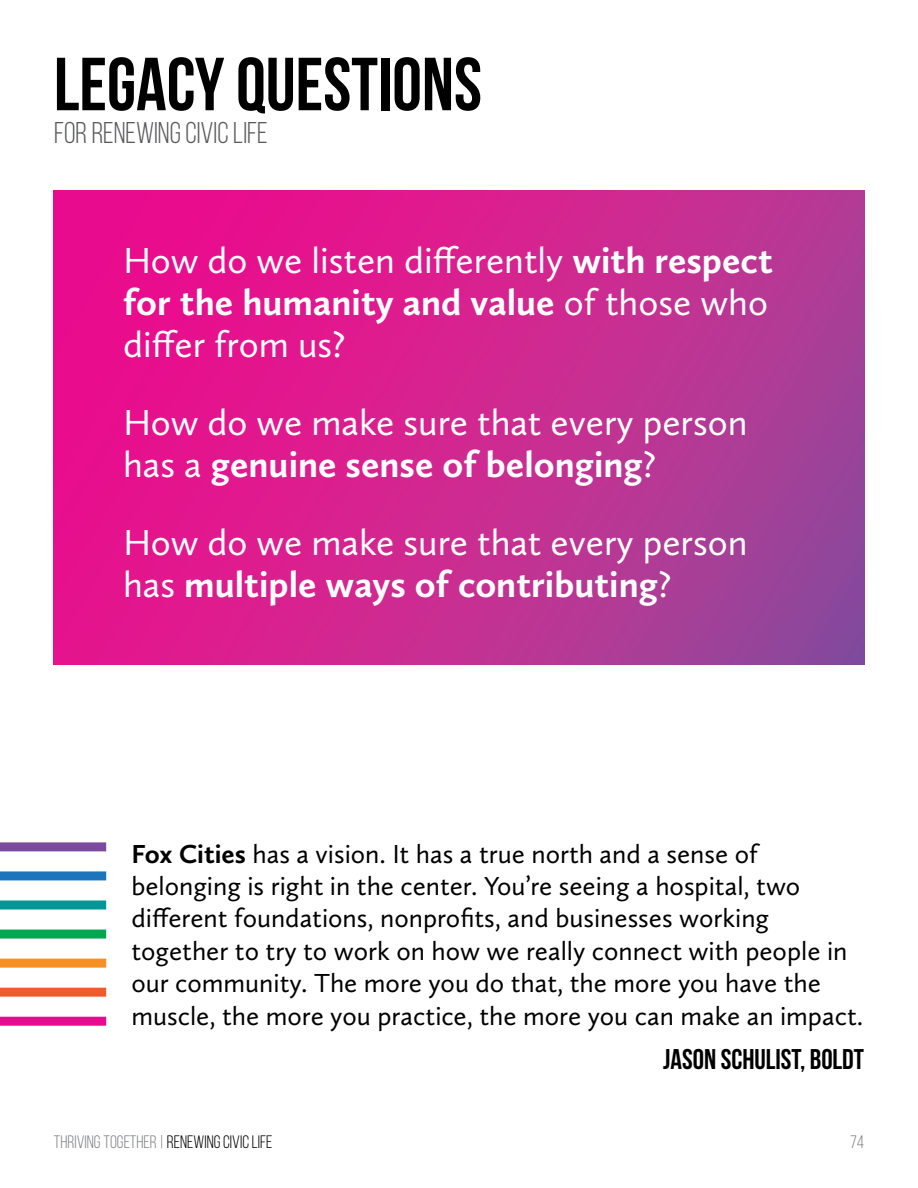
<style>
.page{position:relative;width:918px;height:1188px;background:#fff}
.page>*{position:absolute;margin:0;border:0;box-sizing:border-box;transform-origin:0 0}
.t1{font:700 75px "Bebas Neue";color:#000}
.t2{font:37.5px/42px "Calluna Sans";color:#fff}
.t3{font:30px "Bebas Neue";color:#58595b}
.t4{font:700 28.5px "Bebas Neue";color:#000}
.t5{font:27px/32.4px "Calluna Sans";color:#000}
.t6{font:18px "Bebas Neue";color:#808285}
.s1{font-weight:700}
.s2{color:#000}
</style>
<div class="page">
<svg style="left:54px;top:191px;width:810px;height:473px;background:#cc2691"></svg>
<div style="left:0;top:842px;width:106px;height:9px;background:#7b4a9e"></div>
<div style="left:0;top:901px;width:106px;height:9px;background:#009796"></div>
<div style="left:0;top:959px;width:106px;height:9px;background:#f79022"></div>
<div style="left:0;top:1017px;width:106px;height:9px;background:#e90b8d"></div>
<div style="left:0;top:871px;width:106px;height:9px;background:#1c75bc"></div>
<div style="left:0;top:930px;width:106px;height:9px;background:#00a750"></div>
<div style="left:0;top:988px;width:106px;height:9px;background:#f15a2a"></div>
<h1 class="t1" style="left:54px;top:43px;width:430px">LEGACY QUESTIONS</h1>
<p class="t3" style="left:54px;top:117px;width:215px">FOR RENEWING CIVIC LIFE</p>
<h2 class="t2" style="left:123px;top:239px;width:651px">How do we listen differently <span class="s1">with respect for the humanity and value</span> of those who differ from us?</h2>
<h2 class="t2" style="left:123px;top:401px;width:626px">How do we make sure that every person has a <span class="s1">genuine sense of belonging</span>?</h2>
<h2 class="t2" style="left:123px;top:521px;width:626px">How do we make sure that every person has <span class="s1">multiple ways of contributing</span>?</h2>
<p class="t5" style="left:131px;top:837px;width:733px"><span class="s1">Fox Cities</span> has a vision. It has a true north and a sense of belonging is right in the center. You’re seeing a hospital, two different foundations, nonprofits, and businesses working together to try to work on how we really connect with people in our community. The more you do that, the more you have the muscle, the more you practice, the more you can make an impact.</p>
<p class="t4" style="left:663px;top:1043px;width:202px">JASON SCHULIST, BOLDT</p>
<p class="t6" style="left:54px;top:1132px;width:220px">THRIVING TOGETHER | <span class="s2">RENEWING CIVIC LIFE</span></p>
<p class="t6" style="left:850px;top:1132px;width:16px">74</p>
</div>
